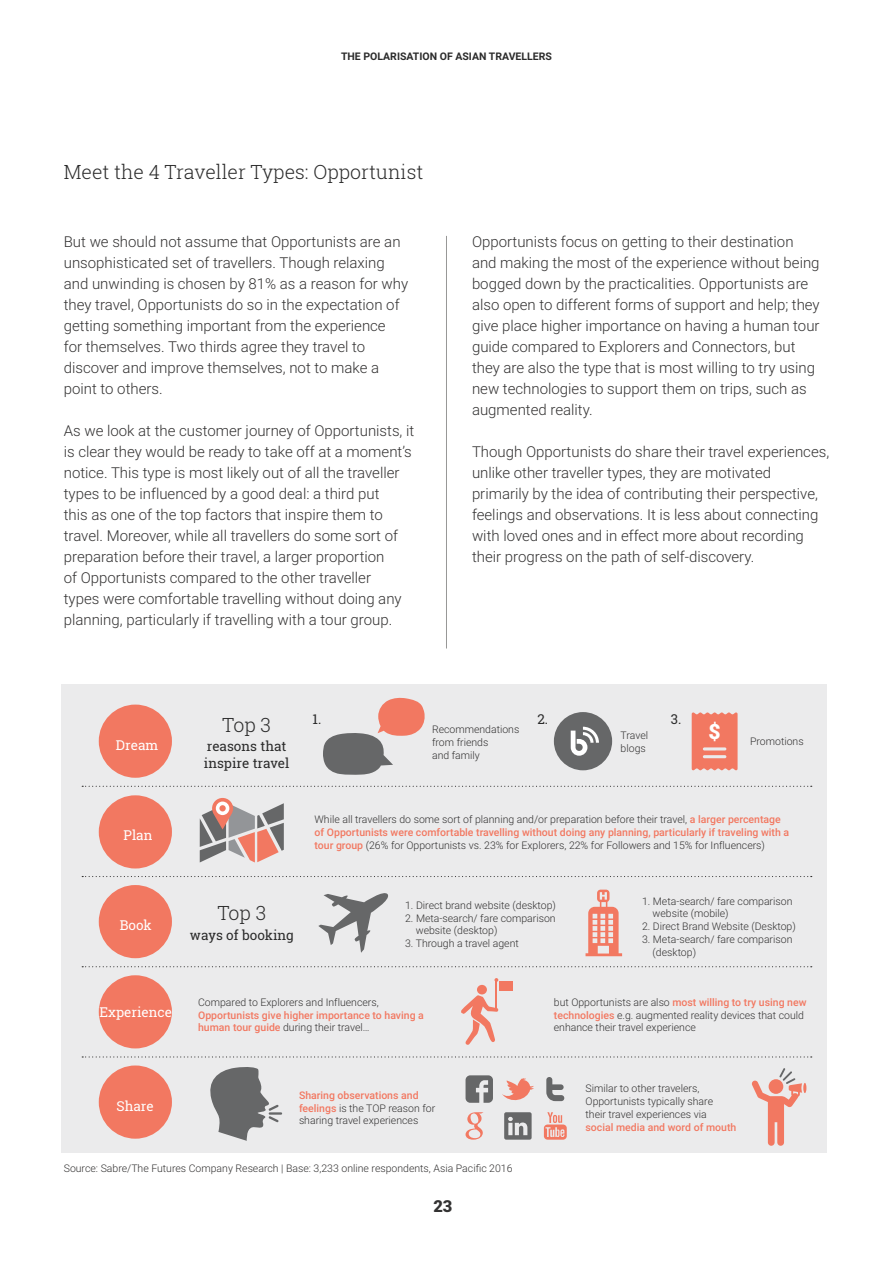
<style>
.page{position:relative;width:893px;height:1263px;background:#fff}
.page>*{position:absolute;margin:0;border:0;box-sizing:border-box;transform-origin:0 0}
.t1{font:900 21px "Roboto";color:#fff}
.t2{font:300 19.5px "Roboto Slab";color:#2b2b2b}
.t3{font:900 16.5px "Roboto";color:#333232}
.t4{font:300 15px/21px "Roboto";color:#333232}
.t5{font:13.5px/16.5px "Roboto Slab";color:#2b2b2b}
.t6{font:13.5px "Roboto Slab";color:#fff}
.t7{font:300 10.5px/12.8px "Roboto";color:#333232}
.t8{font:500 10.5px/12.8px "Roboto";color:#f27861}
.t9{font:700 10.5px "Roboto";color:#2b2b2b}
.s1{font-weight:500;color:#f27861}
.s2{font-weight:300;color:#333232}
</style>
<div class="page">
<hr style="left:446px;top:236px;width:1px;height:412px;background:#989897">
<div style="left:61px;top:684px;width:766px;height:469px;background:#ebebec"></div>
<svg style="left:82px;top:786px;width:730px;height:1px"></svg>
<svg style="left:82px;top:876px;width:730px;height:1px"></svg>
<svg style="left:82px;top:966px;width:730px;height:1px"></svg>
<svg style="left:82px;top:1056px;width:730px;height:1px"></svg>
<div style="left:99px;top:704px;width:73px;height:74px;background:#f27861;border-radius:50%"></div>
<div style="left:99px;top:885px;width:73px;height:73px;background:#f27861;border-radius:50%"></div>
<div style="left:99px;top:975px;width:73px;height:73px;background:#f27861;border-radius:50%"></div>
<div style="left:99px;top:1065px;width:73px;height:74px;background:#f27861;border-radius:50%"></div>
<div style="left:99px;top:795px;width:73px;height:73px;background:#f27861;border-radius:50%"></div>
<svg style="left:318px;top:893px;width:70px;height:60px"></svg>
<svg style="left:585px;top:890px;width:37px;height:66px"></svg>
<svg style="left:323px;top:697px;width:102px;height:78px"></svg>
<div style="left:554px;top:712px;width:58px;height:58px;background:#666768;border-radius:50%"></div>
<svg style="left:571px;top:727px;width:28px;height:29px"></svg>
<svg style="left:692px;top:712px;width:46px;height:59px;background:#f18470"></svg>
<svg style="left:210px;top:1067px;width:72px;height:74px"></svg>
<div style="left:499px;top:982px;width:13px;height:9px;background:#f27861"></div>
<svg style="left:461px;top:978px;width:37px;height:67px"></svg>
<svg style="left:544px;top:1112px;width:23px;height:28px"></svg>
<svg style="left:502px;top:1078px;width:32px;height:23px"></svg>
<svg style="left:546px;top:1077px;width:18px;height:24px"></svg>
<svg style="left:504px;top:1112px;width:28px;height:28px"></svg>
<svg style="left:466px;top:1112px;width:17px;height:28px"></svg>
<svg style="left:466px;top:1075px;width:27px;height:28px"></svg>
<svg style="left:751px;top:1068px;width:55px;height:78px"></svg>
<svg style="left:200px;top:798px;width:84px;height:64px"></svg>
<svg style="left:216px;top:801px;width:13px;height:14px"></svg>
<div style="left:219px;top:805px;width:7px;height:6px;background:#f27861;border-radius:50%"></div>
<p class="t9" style="left:341px;top:48px;width:212px">THE POLARISATION OF ASIAN TRAVELLERS</p>
<h2 class="t2" style="left:64px;top:158px;width:361px">Meet the 4 Traveller Types: Opportunist</h2>
<p class="t4" style="left:64px;top:231px;width:346px">But we should not assume that Opportunists are an unsophisticated set of travellers. Though relaxing and unwinding is chosen by 81% as a reason for why they travel, Opportunists do so in the expectation of getting something important from the experience<br>for themselves. Two thirds agree they travel to discover and improve themselves, not to make a point to others.</p>
<p class="t4" style="left:64px;top:420px;width:352px">As we look at the customer journey of Opportunists, it is clear they would be ready to take off at a moment’s notice. This type is most likely out of all the traveller types to be influenced by a good deal: a third put<br>this as one of the top factors that inspire them to travel. Moreover, while all travellers do some sort of preparation before their travel, a larger proportion<br>of Opportunists compared to the other traveller<br>types were comfortable travelling without doing any planning, particularly if travelling with a tour group.</p>
<p class="t4" style="left:472px;top:231px;width:349px">Opportunists focus on getting to their destination and making the most of the experience without being bogged down by the practicalities. Opportunists are also open to different forms of support and help; they give place higher importance on having a human tour guide compared to Explorers and Connectors, but they are also the type that is most willing to try using new technologies to support them on trips, such as augmented reality.</p>
<p class="t4" style="left:472px;top:441px;width:359px">Though Opportunists do share their travel experiences, unlike other traveller types, they are motivated primarily by the idea of contributing their perspective, feelings and observations. It is less about connecting with loved ones and in effect more about recording their progress on the path of self-discovery.</p>
<p class="t6" style="left:116px;top:736px;width:44px">Dream</p>
<p class="t6" style="left:123px;top:826px;width:30px">Plan</p>
<p class="t6" style="left:120px;top:916px;width:34px">Book</p>
<p class="t6" style="left:100px;top:1003px;width:74px">Experience</p>
<h2 class="t2" style="left:222px;top:711px;width:50px">Top 3</h2>
<p class="t5" style="left:204px;top:738px;width:87px">reasons that inspire travel</p>
<h2 class="t2" style="left:217px;top:900px;width:50px">Top 3</h2>
<p class="t5" style="left:190px;top:926px;width:105px">ways of booking</p>
<p class="t5" style="left:312px;top:711px;width:10px">1.</p>
<p class="t5" style="left:537px;top:711px;width:12px">2.</p>
<p class="t5" style="left:671px;top:711px;width:12px">3.</p>
<p class="t7" style="left:432px;top:723px;width:89px">Recommendations from friends<br>and family</p>
<p class="t7" style="left:621px;top:729px;width:29px">Travel blogs</p>
<h1 class="t1" style="left:708px;top:717px;width:14px">$</h1>
<p class="t7" style="left:750px;top:735px;width:55px">Promotions</p>
<p class="t7" style="left:315px;top:812px;width:476px">While all travellers do some sort of planning and/or preparation before their travel, <span class="s1">a larger percentage of Opportunists were comfortable travelling without doing any planning, particularly if traveling with a tour group</span> (26% for Opportunists vs. 23% for Explorers, 22% for Followers and 15% for Influencers)</p>
<p class="t7" style="left:405px;top:898px;width:152px">1. Direct brand website (desktop)</p>
<p class="t7" style="left:416px;top:911px;width:141px;text-indent:-11px">2. Meta-search/ fare comparison website (desktop)</p>
<p class="t7" style="left:405px;top:937px;width:115px">3. Through a travel agent</p>
<p class="t7" style="left:653px;top:894px;width:141px;text-indent:-11px">1. Meta-search/ fare comparison website (mobile)</p>
<p class="t7" style="left:642px;top:920px;width:155px">2. Direct Brand Website (Desktop)</p>
<p class="t7" style="left:653px;top:932px;width:141px;text-indent:-11px">3. Meta-search/ fare comparison (desktop)</p>
<p class="t7" style="left:198px;top:995px;width:182px">Compared to Explorers and Influencers,</p>
<p class="t8" style="left:198px;top:1008px;width:227px">Opportunists give higher importance to having a human tour guide <span class="s2">during their travel…</span></p>
<p class="t7" style="left:554px;top:995px;width:254px">but Opportunists are also <span class="s1">most willing to try using new technologies</span> e.g. augmented reality devices that could enhance their travel experience</p>
<p class="t7" style="left:299px;top:1088px;width:138px"><span class="s1">Sharing observations and feelings</span> is the TOP reason for sharing travel experiences</p>
<p class="t7" style="left:64px;top:1162px;width:450px">Source: Sabre/The Futures Company Research | Base: 3,233 online respondents, Asia Pacific 2016</p>
<p class="t6" style="left:116px;top:1097px;width:39px">Share</p>
<p class="t3" style="left:433px;top:1194px;width:21px">23</p>
<p class="t7" style="left:586px;top:1082px;width:129px">Similar to other travelers,<br>Opportunists typically share their travel experiences via</p>
<p class="t8" style="left:586px;top:1120px;width:152px">social media and word of mouth</p>
</div>
